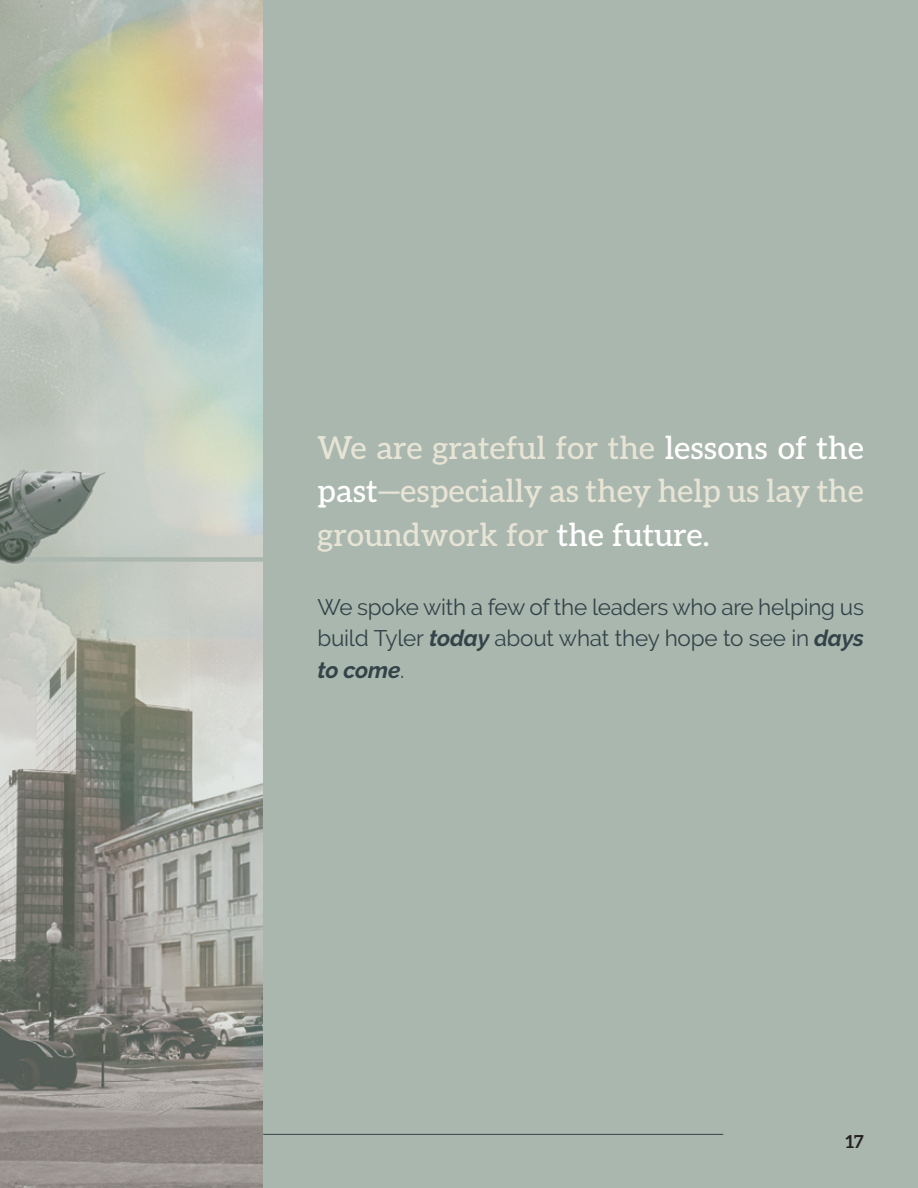
<style>
.page{position:relative;width:918px;height:1188px;background:#fff}
.page>*{position:absolute;margin:0;border:0;box-sizing:border-box;transform-origin:0 0}
.t1{font:500 31.5px/43.5px "Aleo";color:#e7e4d5;text-align:justify}
.t2{font:22.5px/31.5px "Raleway";letter-spacing:-.01em;color:#334348;text-align:justify}
.t3{font:700 18px "Aleo";color:#231f20}
.s1{color:#fff}
.s2{font-weight:700;font-style:italic}
</style>
<div class="page">
<img style="left:0;top:0;width:263px;height:1188px">
<div style="left:263px;top:0;width:655px;height:1188px;background:#aab7af"></div>
<div style="left:25px;top:557px;width:238px;height:5px;background:#abb7af"></div>
<hr style="left:263px;top:1134px;width:460px;height:1px;background:#334549">
<h1 class="t1" style="left:318px;top:424px;width:548px">We are grateful for the <span class="s1">lessons of the past</span>—especially as they help us lay the groundwork for <span class="s1">the future.</span></h1>
<p class="t2" style="left:318px;top:591px;width:548px">We spoke with a few of the leaders who are helping us build Tyler <span class="s2">today</span> about what they hope to see in <span class="s2">days to come</span>.</p>
<p class="t3" style="left:846px;top:1131px;width:20px">17</p>
</div>
